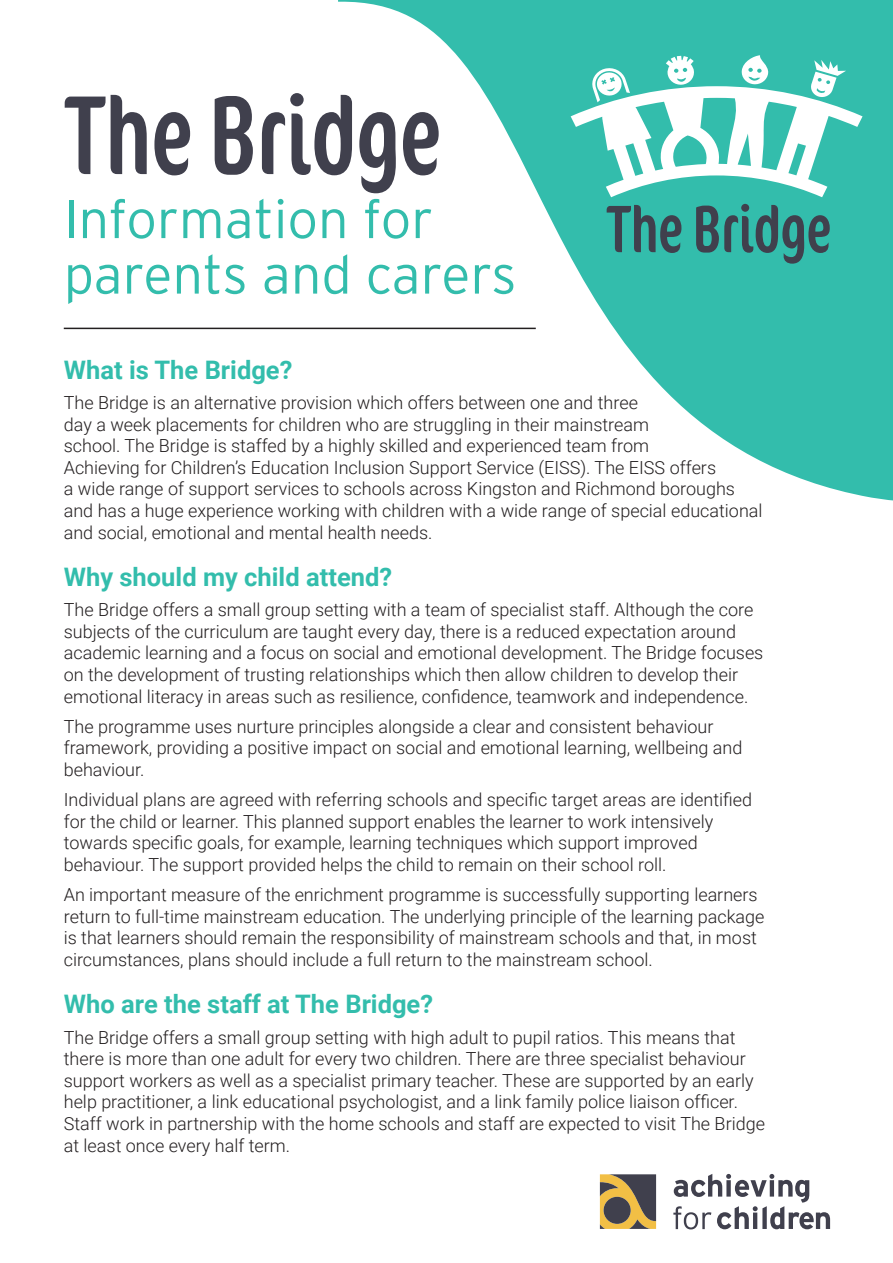
<style>
.page{position:relative;width:893px;height:1263px;background:#fff}
.page>*{position:absolute;margin:0;border:0;box-sizing:border-box;transform-origin:0 0}
.t1{font:112.5px "Cocon Pro Excon";color:#40404d}
.t2{font:67.05px "Cocon Pro Excon";color:#40404d}
.t3{font:300 54px/55.5px "Interstate";color:#33bdac}
.t4{font:700 25.5px "Roboto";color:#33bdac}
.t5{font:300 18px/21.6px "Roboto";color:#231f20}
</style>
<div class="page">
<svg style="left:338px;top:0;width:555px;height:501px"></svg>
<hr style="left:64px;top:328px;width:472px;height:1px;background:#231f20">
<svg style="left:600px;top:1174px;width:56px;height:55px;background:#8a764d"></svg>
<svg style="left:673px;top:1174px;width:157px;height:55px"></svg>
<svg style="left:571px;top:55px;width:291px;height:142px"></svg>
<p class="t1" style="left:64px;top:56px;width:379px">The Bridge</p>
<p class="t3" style="left:64px;top:191px;width:454px">Information for parents and carers</p>
<p class="t2" style="left:606px;top:182px;width:227px">The Bridge</p>
<p class="t4" style="left:64px;top:352px;width:230px">What is The Bridge?</p>
<p class="t5" style="left:64px;top:391px;width:700px">The Bridge is an alternative provision which offers between one and three<br>day a week placements for children who are struggling in their mainstream<br>school. The Bridge is staffed by a highly skilled and experienced team from<br>Achieving for Children’s Education Inclusion Support Service (EISS). The EISS offers<br>a wide range of support services to schools across Kingston and Richmond boroughs and has a huge experience working with children with a wide range of special educational and social, emotional and mental health needs.</p>
<p class="t4" style="left:64px;top:559px;width:330px">Why should my child attend?</p>
<p class="t5" style="left:64px;top:598px;width:701px">The Bridge offers a small group setting with a team of specialist staff. Although the core subjects of the curriculum are taught every day, there is a reduced expectation around academic learning and a focus on social and emotional development. The Bridge focuses on the development of trusting relationships which then allow children to develop their emotional literacy in areas such as resilience, confidence, teamwork and independence.</p>
<p class="t5" style="left:64px;top:715px;width:680px">The programme uses nurture principles alongside a clear and consistent behaviour framework, providing a positive impact on social and emotional learning, wellbeing and behaviour.</p>
<p class="t5" style="left:64px;top:788px;width:690px">Individual plans are agreed with referring schools and specific target areas are identified for the child or learner. This planned support enables the learner to work intensively towards specific goals, for example, learning techniques which support improved behaviour. The support provided helps the child to remain on their school roll.</p>
<p class="t5" style="left:64px;top:883px;width:702px">An important measure of the enrichment programme is successfully supporting learners return to full-time mainstream education. The underlying principle of the learning package is that learners should remain the responsibility of mainstream schools and that, in most circumstances, plans should include a full return to the mainstream school.</p>
<p class="t4" style="left:64px;top:986px;width:371px">Who are the staff at The Bridge?</p>
<p class="t5" style="left:64px;top:1026px;width:703px">The Bridge offers a small group setting with high adult to pupil ratios. This means that there is more than one adult for every two children. There are three specialist behaviour support workers as well as a specialist primary teacher. These are supported by an early help practitioner, a link educational psychologist, and a link family police liaison officer.<br>Staff work in partnership with the home schools and staff are expected to visit The Bridge at least once every half term.</p>
</div>
